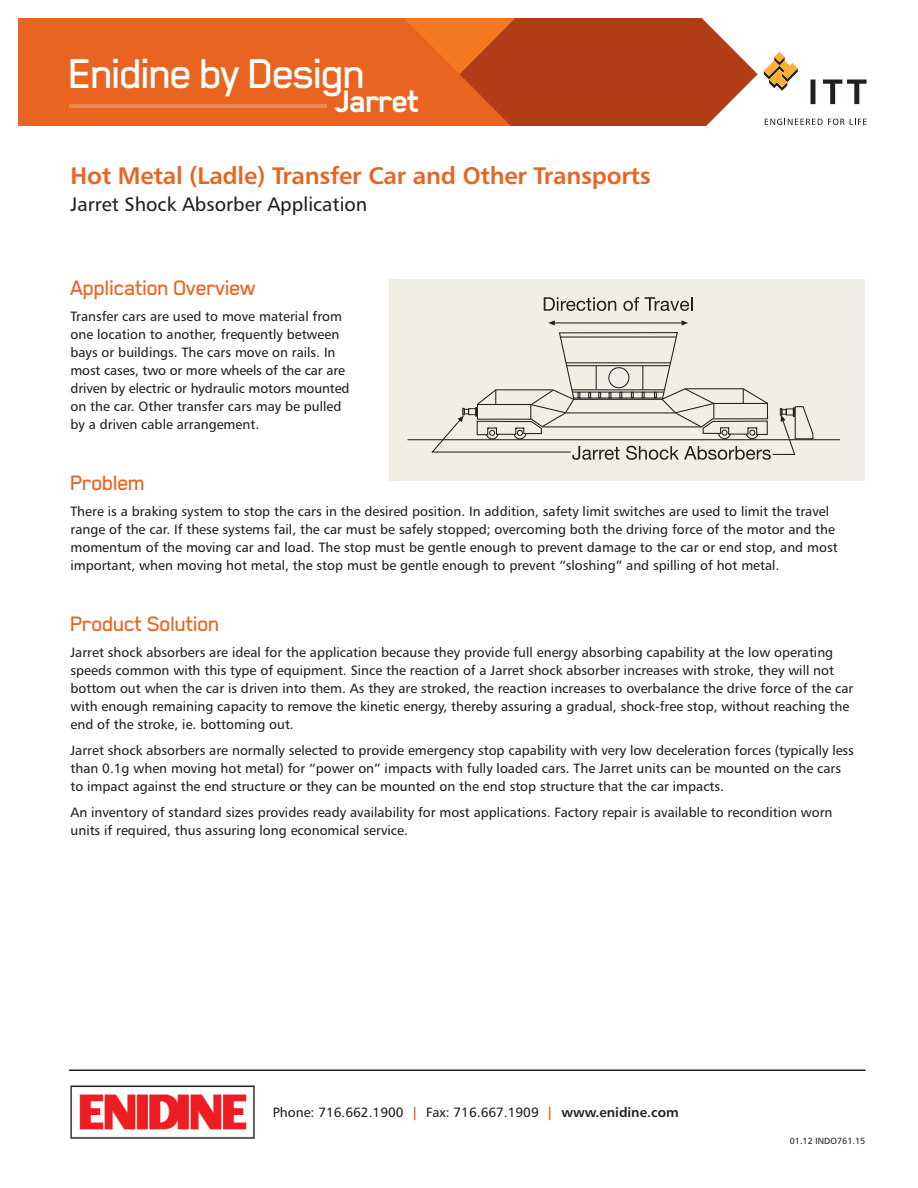
<style>
.page{position:relative;width:918px;height:1188px;background:#fff}
.page>*{position:absolute;margin:0;border:0;box-sizing:border-box;transform-origin:0 0}
.t1{font:500 48px "Blender";letter-spacing:-.05em;color:#fff}
.t2{font:700 36px "Blender";letter-spacing:-.05em;color:#fff}
.t3{font:24px "Humanist 777 BT Bold B";letter-spacing:-.01em;color:#ea6421}
.t4{font:500 24px "Blender";letter-spacing:-.035em;color:#ea6421}
.t5{font:19.5px "Humanist 777 BT Roman B";color:#231f20}
.t6{font:13.5px/18px "Humanist 777 BT Roman B";color:#231f20}
.t7{font:9px "Humanist 777 BT Roman B";color:#231f20}
.s1{font-family:"Humanist 777 BT Bold B";color:#ea6421}
.s2{font-family:"Humanist 777 BT Bold B"}
</style>
<div class="page">
<div style="left:389px;top:280px;width:476px;height:201px;background:#f1eee5"></div>
<img style="left:18px;top:18px;width:762px;height:108px">
<div style="left:761px;top:52px;width:109px;height:77px;background:#fff"></div>
<svg style="left:764px;top:52px;width:34px;height:39px"></svg>
<svg style="left:811px;top:79px;width:4px;height:25px"></svg>
<svg style="left:823px;top:80px;width:44px;height:24px"></svg>
<svg style="left:765px;top:119px;width:102px;height:6px"></svg>
<img style="left:70px;top:1086px;width:185px;height:53px">
<hr style="left:69px;top:1070px;width:797px;height:1px;background:#231f20">
<img style="left:69px;top:104px;width:257px;height:4px">
<svg style="left:544px;top:297px;width:72px;height:14px"></svg>
<svg style="left:623px;top:297px;width:69px;height:14px"></svg>
<hr style="left:408px;top:439px;width:432px;height:1px;background:#231f20">
<hr style="left:554px;top:322px;width:128px;height:1px;background:#231f20">
<svg style="left:548px;top:320px;width:7px;height:6px"></svg>
<svg style="left:682px;top:320px;width:6px;height:6px"></svg>
<svg style="left:430px;top:332px;width:384px;height:128px"></svg>
<h1 class="t1" style="left:69px;top:59px;width:300px">Enidine by Design</h1>
<h2 class="t2" style="left:335px;top:82px;width:87px">Jarret</h2>
<h3 class="t3" style="left:70px;top:166px;width:582px">Hot Metal (Ladle) Transfer Car and Other Transports</h3>
<h3 class="t5" style="left:70px;top:196px;width:298px">Jarret Shock Absorber Application</h3>
<h3 class="t4" style="left:70px;top:280px;width:188px">Application Overview</h3>
<p class="t6" style="left:70px;top:308px;width:281px">Transfer cars are used to move material from one location to another, frequently between bays or buildings. The cars move on rails. In most cases, two or more wheels of the car are driven by electric or hydraulic motors mounted on the car. Other transfer cars may be pulled by a driven cable arrangement.</p>
<h3 class="t4" style="left:70px;top:475px;width:77px">Problem</h3>
<p class="t6" style="left:70px;top:503px;width:769px">There is a braking system to stop the cars in the desired position. In addition, safety limit switches are used to limit the travel range of the car. If these systems fail, the car must be safely stopped; overcoming both the driving force of the motor and the momentum of the moving car and load. The stop must be gentle enough to prevent damage to the car or end stop, and most important, when moving hot metal, the stop must be gentle enough to prevent “sloshing” and spilling of hot metal.</p>
<h3 class="t4" style="left:70px;top:616px;width:151px">Product Solution</h3>
<p class="t6" style="left:70px;top:644px;width:784px">Jarret shock absorbers are ideal for the application because they provide full energy absorbing capability at the low operating speeds common with this type of equipment. Since the reaction of a Jarret shock absorber increases with stroke, they will not bottom out when the car is driven into them. As they are stroked, the reaction increases to overbalance the drive force of the car with enough remaining capacity to remove the kinetic energy, thereby assuring a gradual, shock-free stop, without reaching the end of the stroke, ie. bottoming out.</p>
<p class="t6" style="left:70px;top:742px;width:785px">Jarret shock absorbers are normally selected to provide emergency stop capability with very low deceleration forces (typically less than 0.1g when moving hot metal) for “power on” impacts with fully loaded cars. The Jarret units can be mounted on the cars to impact against the end structure or they can be mounted on the end stop structure that the car impacts.</p>
<p class="t6" style="left:70px;top:804px;width:764px">An inventory of standard sizes provides ready availability for most applications. Factory repair is available to recondition worn units if required, thus assuring long economical service.</p>
<p class="t6" style="left:273px;top:1105px;width:408px">Phone: 716.662.1900 <span class="s1">|</span> Fax: 716.667.1909 <span class="s1">|</span> <span class="s2">www.enidine.com</span></p>
<p class="t7" style="left:790px;top:1137px;width:77px">01.12 INDO761.15</p>
</div>
